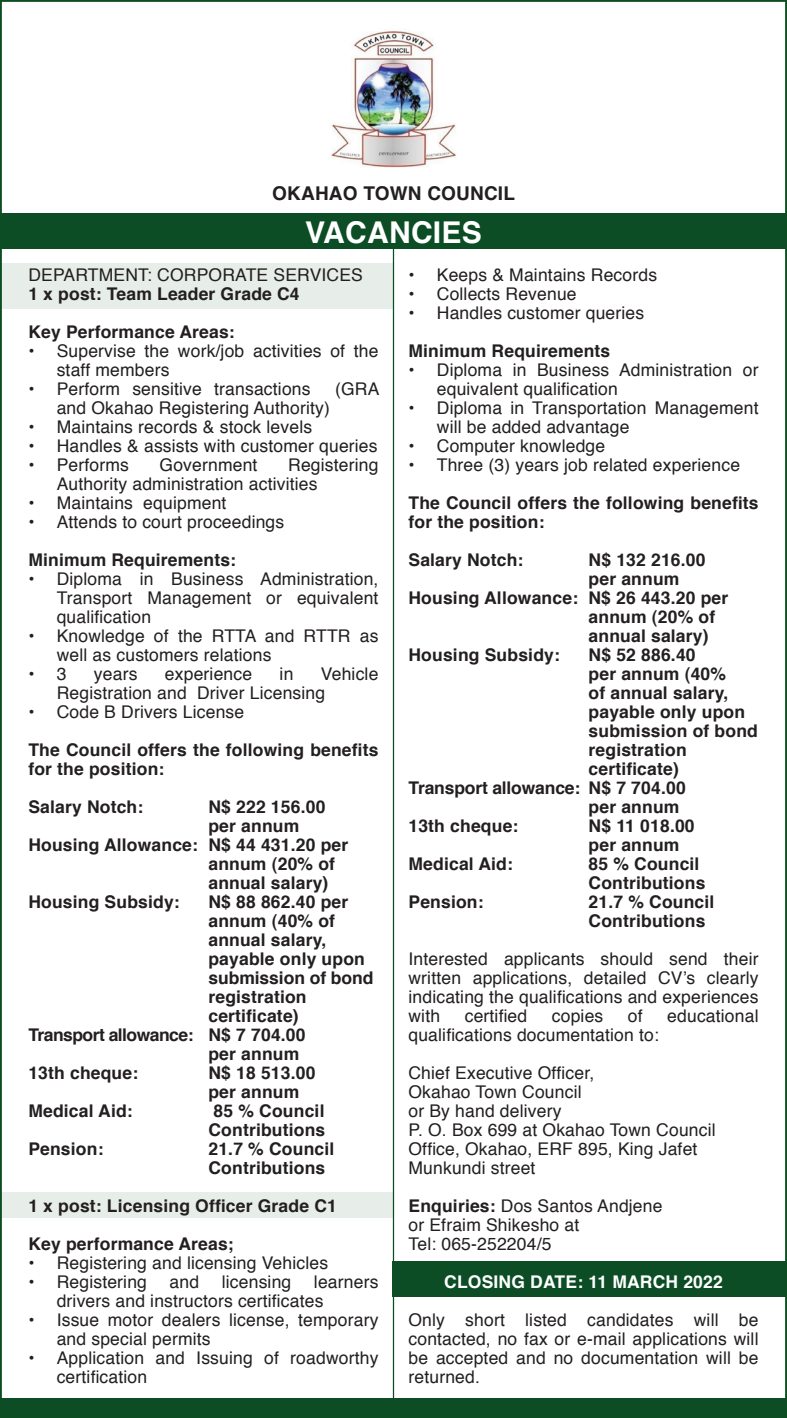
<style>
.page{position:relative;width:787px;height:1418px;background:#fff}
.page>*{position:absolute;margin:0;border:0;box-sizing:border-box;transform-origin:0 0}
.t1{font:700 30px "Helvetica";letter-spacing:.01em;color:#fff}
.t2{font:700 19px "Helvetica";letter-spacing:.01em;color:#231f20}
.t3{font:17.5px/19px "Helvetica";letter-spacing:.01em;color:#231f20}
.t4{font:700 17.5px/19px "Helvetica";letter-spacing:.01em;color:#231f20}
.t5{font:700 17.5px "Helvetica";letter-spacing:-.03em;color:#231f20}
.t6{font:700 17.5px "Helvetica";letter-spacing:-.01em;color:#231f20}
.t7{font:700 17.5px "Helvetica";letter-spacing:.01em;color:#fff}
.s1{font-weight:700}
</style>
<div class="page">
<div style="left:0;top:1398px;width:787px;height:19px;background:#0c4d25"></div>
<div style="left:0;top:213px;width:787px;height:35px;background:#0c4d25"></div>
<div style="left:393px;top:1261px;width:394px;height:35px;background:#0c4d25"></div>
<div style="left:0;top:263px;width:393px;height:45px;background:#e7ede9"></div>
<div style="left:0;top:1192px;width:393px;height:26px;background:#e7ede9"></div>
<img style="left:331px;top:31px;width:125px;height:137px">
<hr style="left:393px;top:248px;width:1px;height:1159px;background:#0c4d25">
<p class="t2" style="left:272px;top:178px;width:244px">OKAHAO TOWN COUNCIL</p>
<p class="t1" style="left:305px;top:208px;width:178px">VACANCIES</p>
<p class="t3" style="left:28px;top:266px;width:336px">DEPARTMENT: CORPORATE SERVICES</p>
<p class="t4" style="left:28px;top:284px;width:273px">1 x post: Team Leader Grade C4</p>
<p class="t4" style="left:28px;top:322px;width:208px">Key Performance Areas:</p>
<p class="t3" style="left:57px;top:342px;width:323px;text-indent:-28px">• Supervise the work/job activities of the staff members</p>
<p class="t3" style="left:28px;top:380px;width:284px">• Perform sensitive transactions</p>
<p class="t3" style="left:335px;top:380px;width:46px">(GRA</p>
<p class="t3" style="left:57px;top:399px;width:275px">and Okahao Registering Authority)</p>
<p class="t3" style="left:28px;top:418px;width:285px">• Maintains records &amp; stock levels</p>
<p class="t3" style="left:28px;top:437px;width:351px">• Handles &amp; assists with customer queries</p>
<p class="t3" style="left:28px;top:456px;width:102px">• Performs</p>
<p class="t3" style="left:160px;top:456px;width:99px">Government</p>
<p class="t3" style="left:408px;top:266px;width:250px">• Keeps &amp; Maintains Records</p>
<p class="t3" style="left:408px;top:285px;width:170px">• Collects Revenue</p>
<p class="t3" style="left:408px;top:304px;width:237px">• Handles customer queries</p>
<p class="t4" style="left:408px;top:341px;width:203px">Minimum Requirements</p>
<p class="t3" style="left:437px;top:361px;width:323px;text-indent:-28px">• Diploma in Business Administration or equivalent qualification</p>
<p class="t3" style="left:437px;top:399px;width:323px;text-indent:-28px">• Diploma in Transportation Management will be added advantage</p>
<p class="t3" style="left:408px;top:437px;width:198px">• Computer knowledge</p>
<p class="t3" style="left:408px;top:456px;width:333px">• Three (3) years job related experience</p>
<p class="t4" style="left:408px;top:493px;width:351px">The Council offers the following benefits for the position:</p>
<p class="t4" style="left:408px;top:550px;width:116px">Salary Notch:</p>
<p class="t4" style="left:588px;top:550px;width:118px">N$ 132 216.00</p>
<p class="t4" style="left:588px;top:569px;width:92px">per annum</p>
<p class="t4" style="left:588px;top:588px;width:141px;text-indent:-180px">Housing Allowance: N$ 26 443.20 per annum (20% of annual salary)</p>
<p class="t4" style="left:408px;top:645px;width:153px">Housing Subsidy:</p>
<p class="t4" style="left:588px;top:645px;width:158px">N$ 52 886.40<br>per annum (40% of annual salary, payable only upon</p>
<p class="t4" style="left:588px;top:721px;width:171px">submission of bond</p>
<p class="t4" style="left:588px;top:740px;width:100px">registration certificate)</p>
<p class="t6" style="left:408px;top:773px;width:279px">Transport allowance: N$ 7 704.00</p>
<p class="t4" style="left:588px;top:797px;width:92px">per annum</p>
<p class="t4" style="left:408px;top:816px;width:111px">13th cheque:</p>
<p class="t4" style="left:588px;top:816px;width:108px">N$ 11 018.00</p>
<p class="t4" style="left:588px;top:835px;width:92px">per annum</p>
<p class="t4" style="left:408px;top:854px;width:106px">Medical Aid:</p>
<p class="t4" style="left:588px;top:854px;width:118px">85 % Council<br>Contributions</p>
<p class="t4" style="left:408px;top:892px;width:77px">Pension:</p>
<p class="t4" style="left:588px;top:892px;width:127px">21.7 % Council<br>Contributions</p>
<p class="t3" style="left:408px;top:950px;width:351px;text-align:justify">Interested applicants should send their written applications, detailed CV’s clearly indicating the qualifications and experiences with</p>
<p class="t3" style="left:57px;top:456px;width:323px;text-indent:231px">Registering<br>Authority administration activities</p>
<p class="t3" style="left:28px;top:494px;width:199px">• Maintains equipment</p>
<p class="t3" style="left:28px;top:513px;width:257px">• Attends to court proceedings</p>
<p class="t4" style="left:28px;top:550px;width:209px">Minimum Requirements:</p>
<p class="t3" style="left:57px;top:570px;width:323px;text-align:justify;text-indent:-28px">• Diploma in Business Administration, Transport Management or equivalent qualification</p>
<p class="t3" style="left:57px;top:627px;width:323px;text-indent:-28px">• Knowledge of the RTTA and RTTR as well as customers relations</p>
<p class="t3" style="left:28px;top:665px;width:40px">• 3</p>
<p class="t3" style="left:94px;top:665px;width:45px">years</p>
<p class="t3" style="left:165px;top:665px;width:89px">experience</p>
<p class="t3" style="left:280px;top:665px;width:15px">in</p>
<p class="t3" style="left:57px;top:665px;width:323px;text-indent:264px">Vehicle<br>Registration and Driver Licensing</p>
<p class="t3" style="left:28px;top:703px;width:217px">• Code B Drivers License</p>
<p class="t4" style="left:28px;top:740px;width:351px">The Council offers the following benefits for the position:</p>
<p class="t4" style="left:28px;top:797px;width:116px">Salary Notch:</p>
<p class="t4" style="left:208px;top:797px;width:118px">N$ 222 156.00</p>
<p class="t4" style="left:208px;top:816px;width:92px">per annum</p>
<p class="t4" style="left:208px;top:835px;width:141px;text-indent:-180px">Housing Allowance: N$ 44 431.20 per annum (20% of annual salary)</p>
<p class="t4" style="left:28px;top:892px;width:153px">Housing Subsidy:</p>
<p class="t4" style="left:208px;top:892px;width:141px">N$ 88 862.40 per annum (40% of</p>
<p class="t4" style="left:208px;top:930px;width:158px">annual salary, payable only upon</p>
<p class="t4" style="left:208px;top:968px;width:166px">submission of bond registration certificate)</p>
<p class="t5" style="left:28px;top:1020px;width:279px">Transport allowance: N$ 7 704.00</p>
<p class="t4" style="left:208px;top:1044px;width:92px">per annum</p>
<p class="t4" style="left:28px;top:1063px;width:111px">13th cheque:</p>
<p class="t4" style="left:208px;top:1063px;width:108px">N$ 18 513.00</p>
<p class="t4" style="left:208px;top:1082px;width:92px">per annum</p>
<p class="t4" style="left:28px;top:1101px;width:106px">Medical Aid:</p>
<p class="t4" style="left:208px;top:1101px;width:118px">85 % Council<br>Contributions</p>
<p class="t4" style="left:28px;top:1139px;width:77px">Pension:</p>
<p class="t4" style="left:208px;top:1139px;width:128px">21.7 % Council<br>Contributions</p>
<p class="t4" style="left:28px;top:1196px;width:310px">1 x post: Licensing Officer Grade C1</p>
<p class="t4" style="left:28px;top:1234px;width:207px">Key performance Areas;</p>
<p class="t3" style="left:28px;top:1254px;width:301px">• Registering and licensing Vehicles</p>
<p class="t3" style="left:28px;top:1273px;width:120px">• Registering</p>
<p class="t3" style="left:170px;top:1273px;width:31px">and</p>
<p class="t3" style="left:222px;top:1273px;width:71px">licensing</p>
<p class="t3" style="left:465px;top:1007px;width:64px">certified</p>
<p class="t3" style="left:552px;top:1007px;width:53px">copies</p>
<p class="t3" style="left:628px;top:1007px;width:16px">of</p>
<p class="t3" style="left:667px;top:1007px;width:93px">educational</p>
<p class="t3" style="left:408px;top:1026px;width:252px">qualifications documentation to:</p>
<p class="t3" style="left:408px;top:1064px;width:187px">Chief Executive Officer,</p>
<p class="t3" style="left:408px;top:1083px;width:175px">Okahao Town Council or By hand delivery</p>
<p class="t3" style="left:408px;top:1121px;width:309px">P. O. Box 699 at Okahao Town Council<br>Office, Okahao, ERF 895, King Jafet<br>Munkundi street</p>
<p class="t3" style="left:408px;top:1197px;width:255px"><span class="s1">Enquiries:</span> Dos Santos Andjene</p>
<p class="t3" style="left:408px;top:1216px;width:172px">or Efraim Shikesho at</p>
<p class="t3" style="left:408px;top:1235px;width:144px">Tel: 065-252204/5</p>
<p class="t7" style="left:444px;top:1267px;width:280px">CLOSING DATE: 11 MARCH 2022</p>
<p class="t3" style="left:408px;top:1311px;width:351px;text-align:justify">Only short listed candidates will be contacted, no fax or e-mail applications will be accepted and no documentation will be returned.</p>
<p class="t3" style="left:57px;top:1273px;width:323px;text-indent:257px">learners drivers and instructors certificates</p>
<p class="t3" style="left:57px;top:1311px;width:323px;text-indent:-28px">• Issue motor dealers license, temporary and special permits</p>
<p class="t3" style="left:57px;top:1349px;width:323px;text-indent:-28px">• Application and Issuing of roadworthy certification</p>
</div>
